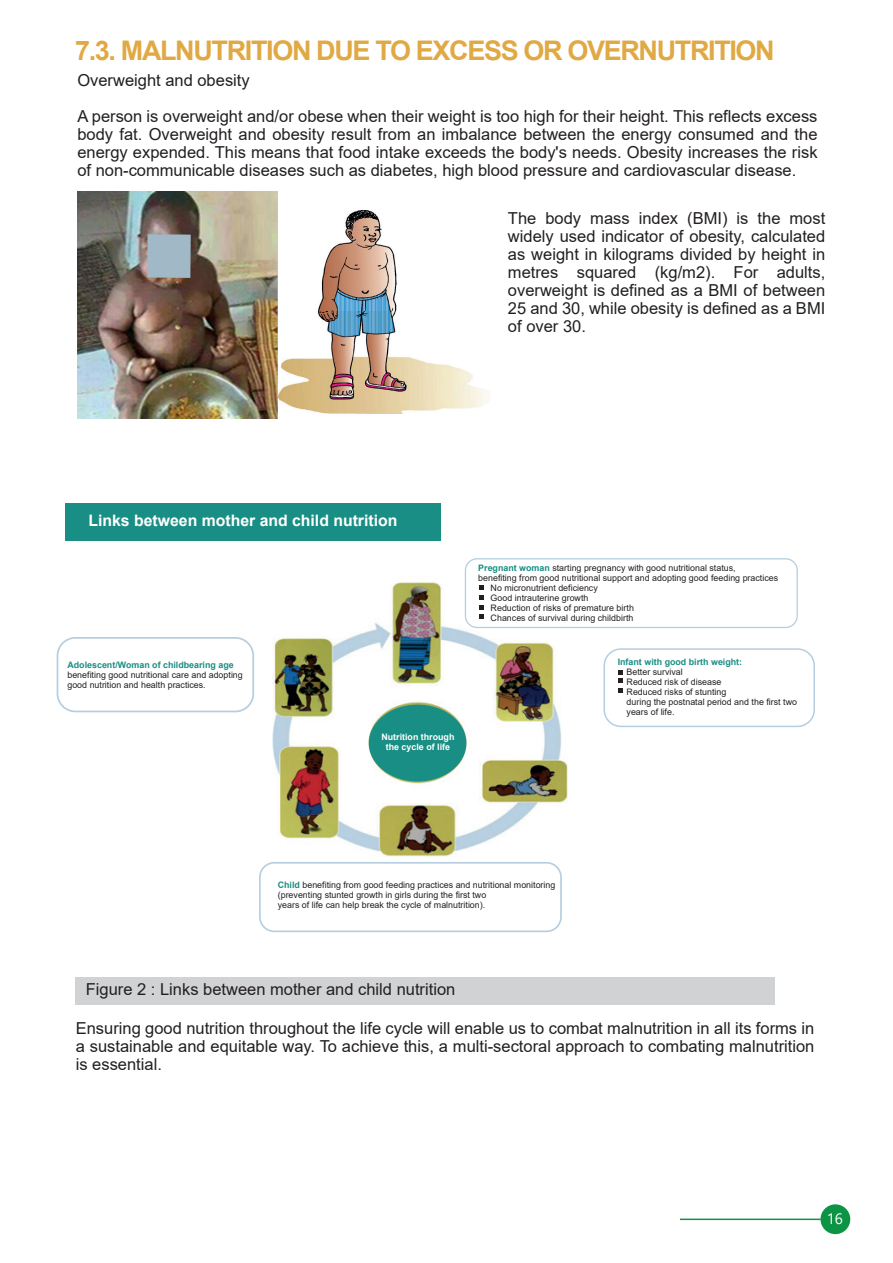
<style>
.page{position:relative;width:893px;height:1263px;background:#fff}
.page>*{position:absolute;margin:0;border:0;box-sizing:border-box;transform-origin:0 0}
.t1{font:700 27px "Arial";letter-spacing:-.05em;color:#e0a944}
.t2{font:16.5px/18px "Arial";color:#231f20;text-align:justify}
.t3{font:700 15.75px "Arial";color:#fff}
.t4{font:15px "Segoe UI";color:#fff}
.t5{font:8.85px/10.1px "Arial";color:#231f20}
.t6{font:700 8.85px "Arial";color:#198e84}
.t7{font:700 8.85px/10.1px "Arial";color:#fff;text-align:center}
.s1{font-weight:700;color:#198e84}
</style>
<div class="page">
<img style="left:240px;top:569px;width:328px;height:289px">
<div style="left:465px;top:558px;width:333px;height:70px;border:1px solid #b6cedf;border-radius:12px"></div>
<div style="left:603px;top:648px;width:212px;height:79px;border:1px solid #b6cedf;border-radius:17px"></div>
<div style="left:57px;top:637px;width:197px;height:75px;border:2px solid #b6cedf;border-radius:18px"></div>
<div style="left:369px;top:705px;width:97px;height:76px;background:#198e84;border-radius:50%"></div>
<div style="left:259px;top:862px;width:303px;height:70px;border:2px solid #b6cedf;border-radius:14px"></div>
<svg style="left:479px;top:586px;width:5px;height:13px"></svg>
<svg style="left:479px;top:605px;width:5px;height:14px"></svg>
<svg style="left:618px;top:670px;width:5px;height:13px"></svg>
<svg style="left:618px;top:689px;width:5px;height:4px"></svg>
<div style="left:65px;top:503px;width:375px;height:38px;background:#198e84"></div>
<div style="left:820px;top:1204px;width:30px;height:30px;background:#0d9344;border-radius:50%"></div>
<hr style="left:680px;top:1218px;width:141px;height:2px;background:#0d9344">
<div style="left:75px;top:978px;width:700px;height:27px;background:#d1d2d4"></div>
<img style="left:77px;top:191px;width:200px;height:228px">
<div style="left:147px;top:234px;width:44px;height:44px;background:#a1b8c7"></div>
<img style="left:279px;top:210px;width:210px;height:204px">
<h1 class="t1" style="left:75px;top:32px;width:701px">7.3. MALNUTRITION DUE TO EXCESS OR OVERNUTRITION</h1>
<p class="t2" style="left:77px;top:62px;width:742px;line-height:36px">Overweight and obesity<br>A person is overweight and/or obese when their weight is too high for their height. This reflects excess</p>
<p class="t2" style="left:77px;top:125px;width:742px">body fat. Overweight and obesity result from an imbalance between the energy consumed and the energy expended. This means that food intake exceeds the body's needs. Obesity increases the risk of non-communicable diseases such as diabetes, high blood pressure and cardiovascular disease.</p>
<p class="t3" style="left:88px;top:510px;width:310px">Links between mother and child nutrition</p>
<p class="t2" style="left:508px;top:209px;width:319px">The body mass index (BMI) is the most widely used indicator of obesity, calculated as weight in kilograms divided by height in metres squared (kg/m2). For adults, overweight is defined as a BMI of between 25 and 30, while obesity is defined as a BMI of over 30.</p>
<p class="t5" style="left:478px;top:563px;width:259px"><span class="s1">Pregnant woman</span> starting pregnancy with good nutritional status,</p>
<p class="t5" style="left:478px;top:573px;width:301px">benefiting from good nutritional support and adopting good feeding practices</p>
<p class="t5" style="left:491px;top:583px;width:109px">No micronutrient deficiency</p>
<p class="t5" style="left:491px;top:593px;width:99px">Good intrauterine growth</p>
<p class="t5" style="left:491px;top:603px;width:145px">Reduction of risks of premature birth</p>
<p class="t5" style="left:491px;top:613px;width:144px">Chances of survival during childbirth</p>
<p class="t6" style="left:618px;top:655px;width:126px">Infant with good birth weight:</p>
<p class="t6" style="left:67px;top:659px;width:168px">Adolescent/Woman of childbearing age</p>
<p class="t5" style="left:67px;top:670px;width:177px">benefiting good nutritional care and adopting good nutrition and health practices.</p>
<p class="t5" style="left:627px;top:667px;width:172px">Better survival<br>Reduced risk of disease<br>Reduced risks of stunting<br>during the postnatal period and the first two years of life.</p>
<p class="t7" style="left:381px;top:732px;width:75px">Nutrition through the cycle of life</p>
<p class="t5" style="left:278px;top:879px;width:279px"><span class="s1">Child</span> benefiting from good feeding practices and nutritional monitoring (preventing stunted growth in girls during the first two<br>years of life can help break the cycle of malnutrition).</p>
<p class="t2" style="left:86px;top:980px;width:371px">Figure 2 : Links between mother and child nutrition</p>
<p class="t2" style="left:76px;top:1019px;width:740px">Ensuring good nutrition throughout the life cycle will enable us to combat malnutrition in all its forms in a sustainable and equitable way. To achieve this, a multi-sectoral approach to combating malnutrition is essential.</p>
<p class="t4" style="left:827px;top:1204px;width:18px">16</p>
</div>
